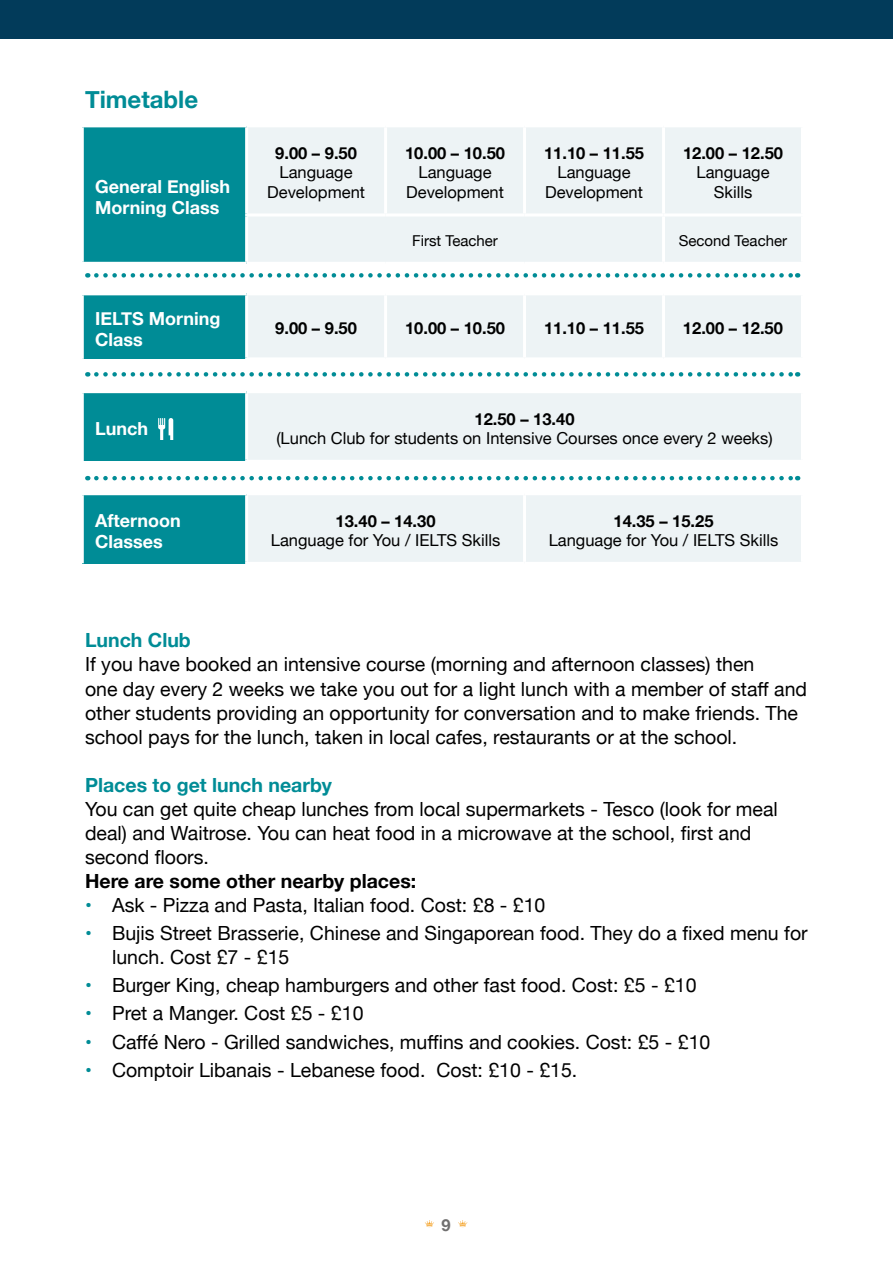
<style>
.page{position:relative;width:893px;height:1263px;background:#fff}
.page>*{position:absolute;margin:0;border:0;box-sizing:border-box;transform-origin:0 0}
.t1{font:700 24px "Helvetica Neue";color:#008c96}
.t2{font:19.5px/24px "Helvetica Neue";color:#000}
.t3{font:700 19.5px "Helvetica Neue";color:#008c96}
.t4{font:700 19.5px "Helvetica Neue";color:#000}
.t5{font:700 18px/21px "Helvetica Neue";color:#fff}
.t6{font:16.5px/19.5px "Helvetica Neue";color:#000;text-align:center}
.t7{font:700 16.5px "Helvetica Neue";color:#000}
.t8{font:700 16.5px "Helvetica Neue";color:#706f6f}
.t9{font:15px "Helvetica Neue";color:#000}
.s1{font-weight:700;color:#008c96}
</style>
<div class="page">
<svg style="left:458px;top:1220px;width:10px;height:7px"></svg>
<svg style="left:425px;top:1220px;width:9px;height:7px"></svg>
<div style="left:0;top:0;width:893px;height:38px;background:#023b5a"></div>
<div style="left:82px;top:126px;width:165px;height:137px;background:#008c96"></div>
<div style="left:248px;top:127px;width:553px;height:135px;background:#edf3f5"></div>
<hr style="left:662px;top:216px;width:3px;height:46px;background:#fff">
<hr style="left:81px;top:124px;width:166px;height:3px;background:#fff">
<hr style="left:81px;top:127px;width:3px;height:88px;background:#fff">
<hr style="left:81px;top:215px;width:3px;height:47px;background:#fff">
<hr style="left:245px;top:216px;width:3px;height:46px;background:#fff">
<hr style="left:81px;top:262px;width:166px;height:3px;background:#fff">
<hr style="left:245px;top:127px;width:3px;height:86px;background:#fff">
<hr style="left:245px;top:213px;width:141px;height:3px;background:#fff">
<hr style="left:384px;top:127px;width:3px;height:86px;background:#fff">
<hr style="left:386px;top:213px;width:139px;height:3px;background:#fff">
<hr style="left:523px;top:127px;width:3px;height:86px;background:#fff">
<hr style="left:525px;top:213px;width:138px;height:3px;background:#fff">
<hr style="left:662px;top:127px;width:3px;height:86px;background:#fff">
<hr style="left:663px;top:213px;width:141px;height:3px;background:#fff">
<div style="left:82px;top:294px;width:165px;height:65px;background:#008c96"></div>
<div style="left:248px;top:295px;width:553px;height:62px;background:#edf3f5"></div>
<hr style="left:81px;top:292px;width:166px;height:3px;background:#fff">
<hr style="left:81px;top:295px;width:3px;height:64px;background:#fff">
<hr style="left:245px;top:295px;width:3px;height:62px;background:#fff">
<hr style="left:245px;top:357px;width:141px;height:3px;background:#fff">
<hr style="left:384px;top:295px;width:3px;height:62px;background:#fff">
<hr style="left:523px;top:295px;width:3px;height:62px;background:#fff">
<hr style="left:662px;top:295px;width:3px;height:62px;background:#fff">
<div style="left:82px;top:494px;width:165px;height:69px;background:#008c96"></div>
<div style="left:248px;top:495px;width:553px;height:67px;background:#edf3f5"></div>
<hr style="left:245px;top:562px;width:280px;height:3px;background:#fff">
<hr style="left:523px;top:495px;width:3px;height:67px;background:#fff">
<hr style="left:81px;top:495px;width:3px;height:68px;background:#fff">
<hr style="left:81px;top:492px;width:166px;height:3px;background:#fff">
<hr style="left:245px;top:495px;width:3px;height:67px;background:#fff">
<div style="left:82px;top:392px;width:165px;height:69px;background:#008c96"></div>
<div style="left:247px;top:392px;width:555px;height:69px;background:#edf3f5"></div>
<hr style="left:81px;top:390px;width:166px;height:3px;background:#fff">
<hr style="left:81px;top:393px;width:3px;height:68px;background:#fff">
<hr style="left:247px;top:390px;width:557px;height:3px;background:#fff">
<hr style="left:245px;top:393px;width:3px;height:67px;background:#fff">
<hr style="left:245px;top:460px;width:559px;height:3px;background:#fff">
<hr style="left:801px;top:393px;width:3px;height:67px;background:#fff">
<svg style="left:158px;top:418px;width:15px;height:22px"></svg>
<svg style="left:96px;top:273px;width:702px;height:5px"></svg>
<svg style="left:96px;top:372px;width:702px;height:5px"></svg>
<svg style="left:96px;top:476px;width:702px;height:4px"></svg>
<p class="t1" style="left:85px;top:81px;width:115px">Timetable</p>
<p class="t5" style="left:95px;top:176px;width:136px">General English<br>Morning Class</p>
<p class="t7" style="left:275px;top:140px;width:83px">9.00 – 9.50</p>
<p class="t6" style="left:267px;top:164px;width:99px">Language<br>Development</p>
<p class="t7" style="left:405px;top:140px;width:101px">10.00 – 10.50</p>
<p class="t6" style="left:406px;top:164px;width:99px">Language<br>Development</p>
<p class="t7" style="left:544px;top:140px;width:101px">11.10 – 11.55</p>
<p class="t6" style="left:545px;top:164px;width:99px">Language<br>Development</p>
<p class="t7" style="left:683px;top:140px;width:101px">12.00 – 12.50</p>
<p class="t6" style="left:696px;top:164px;width:75px">Language<br>Skills</p>
<p class="t9" style="left:412px;top:230px;width:87px">First Teacher</p>
<p class="t9" style="left:679px;top:230px;width:110px">Second Teacher</p>
<p class="t5" style="left:95px;top:308px;width:127px">IELTS Morning<br>Class</p>
<p class="t7" style="left:275px;top:316px;width:83px">9.00 – 9.50</p>
<p class="t7" style="left:405px;top:316px;width:101px">10.00 – 10.50</p>
<p class="t7" style="left:544px;top:316px;width:101px">11.10 – 11.55</p>
<p class="t7" style="left:683px;top:316px;width:101px">12.00 – 12.50</p>
<p class="t5" style="left:95px;top:419px;width:55px">Lunch</p>
<p class="t7" style="left:475px;top:406px;width:101px">12.50 – 13.40</p>
<p class="t6" style="left:276px;top:430px;width:498px">(Lunch Club for students on Intensive Courses once every 2 weeks)</p>
<p class="t5" style="left:95px;top:510px;width:87px">Afternoon<br>Classes</p>
<p class="t7" style="left:336px;top:508px;width:101px">13.40 – 14.30</p>
<p class="t6" style="left:271px;top:532px;width:231px">Language for You / IELTS Skills</p>
<p class="t7" style="left:613px;top:508px;width:101px">14.35 – 15.25</p>
<p class="t6" style="left:549px;top:532px;width:231px">Language for You / IELTS Skills</p>
<p class="t3" style="left:85px;top:625px;width:107px">Lunch Club</p>
<p class="t2" style="left:85px;top:654px;width:724px">If you have booked an intensive course (morning and afternoon classes) then<br>one day every 2 weeks we take you out for a light lunch with a member of staff and other students providing an opportunity for conversation and to make friends. The school pays for the lunch, taken in local cafes, restaurants or at the school.</p>
<p class="t3" style="left:85px;top:769px;width:249px">Places to get lunch nearby</p>
<p class="t2" style="left:85px;top:798px;width:694px">You can get quite cheap lunches from local supermarkets - Tesco (look for meal deal) and Waitrose. You can heat food in a microwave at the school, first and second floors.</p>
<p class="t4" style="left:85px;top:865px;width:333px">Here are some other nearby places:</p>
<p class="t2" style="left:85px;top:894px;width:462px"><span class="s1">•</span> Ask - Pizza and Pasta, Italian food. Cost: £8 - £10</p>
<p class="t2" style="left:112px;top:922px;width:697px;text-indent:-27px"><span class="s1">•</span> Bujis Street Brasserie, Chinese and Singaporean food. They do a fixed menu for lunch. Cost £7 - £15</p>
<p class="t2" style="left:85px;top:974px;width:613px"><span class="s1">•</span> Burger King, cheap hamburgers and other fast food. Cost: £5 - £10</p>
<p class="t2" style="left:85px;top:1002px;width:280px"><span class="s1">•</span> Pret a Manger. Cost £5 - £10</p>
<p class="t2" style="left:85px;top:1031px;width:627px"><span class="s1">•</span> Caffé Nero - Grilled sandwiches, muffins and cookies. Cost: £5 - £10</p>
<p class="t2" style="left:85px;top:1059px;width:494px"><span class="s1">•</span> Comptoir Libanais - Lebanese food. Cost: £10 - £15.</p>
<p class="t8" style="left:441px;top:1212px;width:11px">9</p>
</div>
